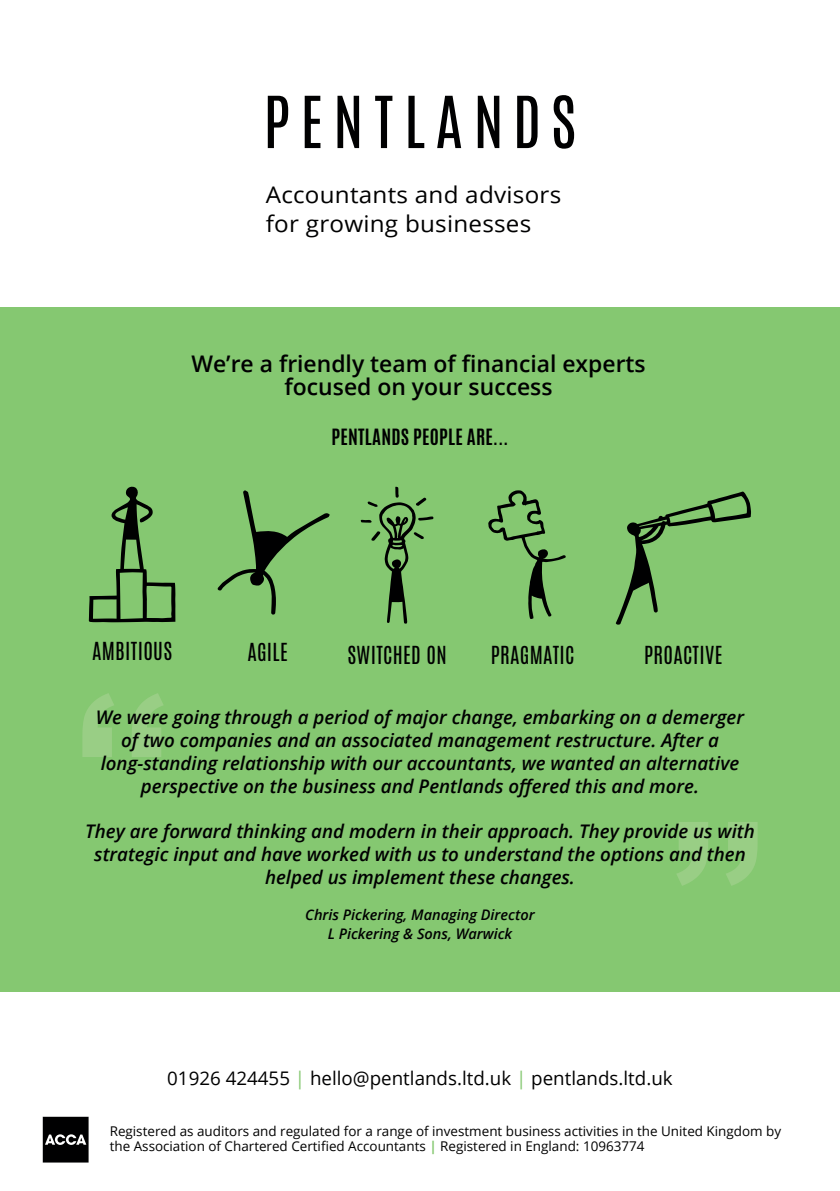
<style>
.page{position:relative;width:840px;height:1191px;background:#fff}
.page>*{position:absolute;margin:0;border:0;box-sizing:border-box;transform-origin:0 0}
.t1{font:23px "Open Sans";letter-spacing:.01em;color:#000001;scale:1.06 1}
.t2{font:600 22.8px/22.8px "Open Sans";color:#000001;text-align:center}
.t3{font:20.8px "Antonio";letter-spacing:.015em;color:#000001}
.t4{font:italic 600 18.8px/22.8px "Open Sans";color:#000001;text-align:center}
.t5{font:18.8px "Open Sans";color:#000001}
.t6{font:700 18.8px "Antonio";letter-spacing:.015em;color:#000001}
.t7{font:italic 600 14.6px/18.8px "Open Sans";color:#000001;text-align:center}
.t8{font:13.4px/15.4px "Open Sans";color:#000001}
.s1{color:#85c871}
.s2{font-weight:700;color:#85c871}
</style>
<div class="page">
<svg style="left:42px;top:1116px;width:47px;height:47px;background:#252526"></svg>
<svg style="left:267px;top:96px;width:21px;height:52px"></svg>
<svg style="left:304px;top:96px;width:16px;height:52px"></svg>
<svg style="left:337px;top:96px;width:22px;height:52px"></svg>
<svg style="left:375px;top:96px;width:17px;height:52px"></svg>
<svg style="left:408px;top:96px;width:16px;height:52px"></svg>
<svg style="left:437px;top:96px;width:24px;height:52px"></svg>
<svg style="left:477px;top:96px;width:22px;height:52px"></svg>
<svg style="left:517px;top:96px;width:20px;height:52px"></svg>
<svg style="left:553px;top:95px;width:20px;height:54px"></svg>
<div style="left:0;top:307px;width:839px;height:685px;background:#85c871"></div>
<svg style="left:677px;top:822px;width:80px;height:64px"></svg>
<svg style="left:82px;top:693px;width:81px;height:64px"></svg>
<svg style="left:89px;top:486px;width:86px;height:136px"></svg>
<svg style="left:217px;top:490px;width:112px;height:124px"></svg>
<svg style="left:360px;top:486px;width:73px;height:138px"></svg>
<svg style="left:488px;top:490px;width:77px;height:129px"></svg>
<svg style="left:615px;top:491px;width:135px;height:134px"></svg>
<p class="t1" style="left:266px;top:185px;width:280px">Accountants and advisors</p>
<p class="t1" style="left:266px;top:214px;width:252px">for growing businesses</p>
<p class="t2" style="left:191px;top:352px;width:455px">We’re a friendly team of financial experts focused on your success</p>
<p class="t6" style="left:331px;top:428px;width:178px">PENTLANDS PEOPLE ARE...</p>
<p class="t3" style="left:92px;top:641px;width:82px">AMBITIOUS</p>
<p class="t3" style="left:247px;top:642px;width:42px">AGILE</p>
<p class="t3" style="left:347px;top:644px;width:101px">SWITCHED ON</p>
<p class="t3" style="left:490px;top:644px;width:85px">PRAGMATIC</p>
<p class="t3" style="left:644px;top:644px;width:80px">PROACTIVE</p>
<p class="t4" style="left:96px;top:707px;width:649px">We were going through a period of major change, embarking on a demerger of two companies and an associated management restructure. After a long-standing relationship with our accountants, we wanted an alternative perspective on the business and Pentlands offered this and more.</p>
<p class="t4" style="left:85px;top:822px;width:670px">They are forward thinking and modern in their approach. They provide us with strategic input and have worked with us to understand the options and then helped us implement these changes.</p>
<p class="t7" style="left:305px;top:907px;width:231px">Chris Pickering, Managing Director<br>L Pickering &amp; Sons, Warwick</p>
<p class="t5" style="left:167px;top:1070px;width:506px">01926 424455 <span class="s1">|</span> hello@pentlands.ltd.uk <span class="s1">|</span> pentlands.ltd.uk</p>
<p class="t8" style="left:110px;top:1124px;width:672px">Registered as auditors and regulated for a range of investment business activities in the United Kingdom by the Association of Chartered Certified Accountants <span class="s2">|</span> Registered in England: 10963774</p>
</div>
